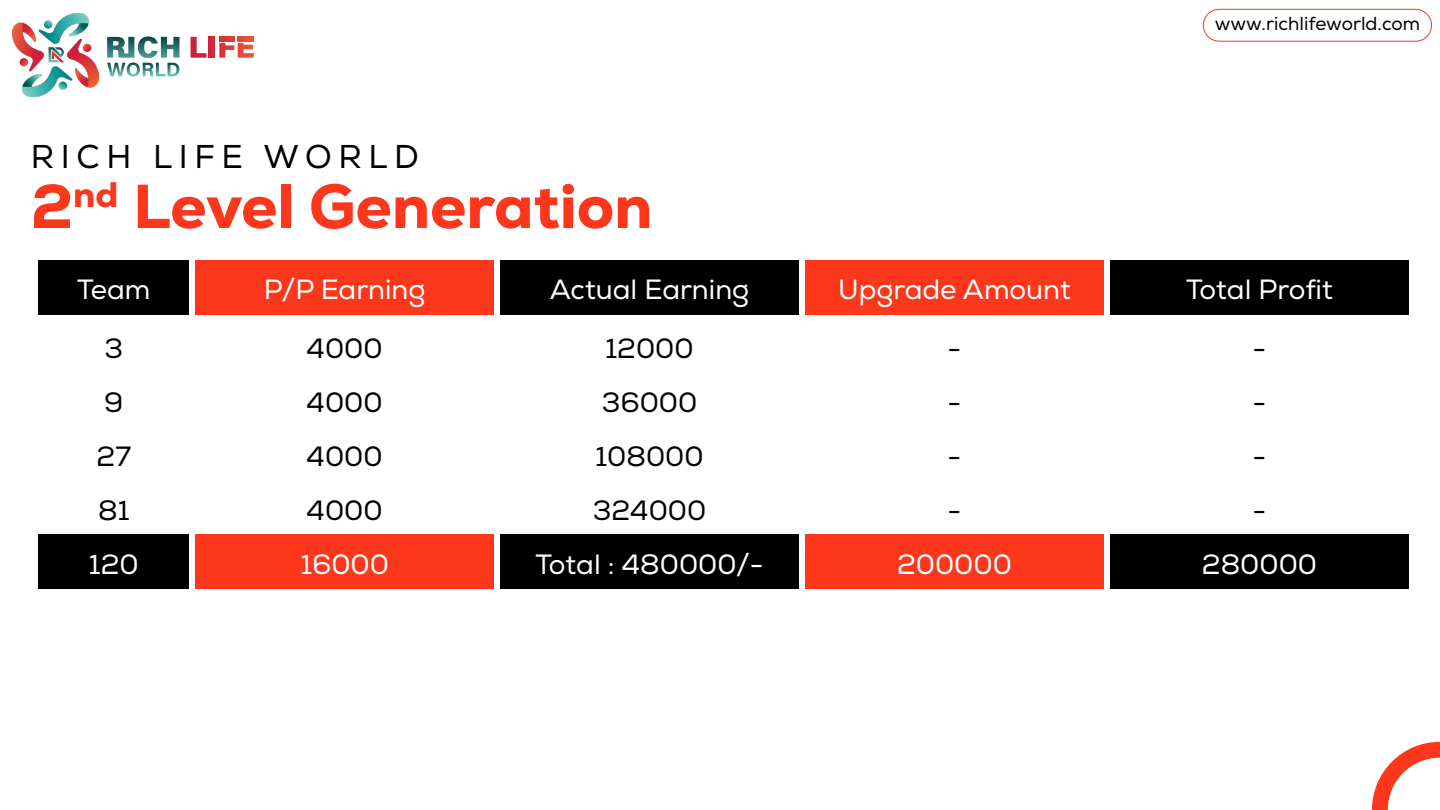
<style>
.page{position:relative;width:1440px;height:810px;background:#fff}
.page>*{position:absolute;margin:0;border:0;box-sizing:border-box;transform-origin:0 0}
.t1{font:800 61.9px "Nexa";color:#fc371b}
.t2{font:32.9px "Nexa";letter-spacing:.2em;color:#000}
.t3{font:27.8px "Nexa";color:#fff}
.t4{font:27.8px/54px "Nexa";color:#020202;text-align:justify}
.t5{font:18.8px "Nexa";color:#000}
</style>
<div class="page">
<svg style="left:1372px;top:742px;width:68px;height:68px"></svg>
<img style="left:12px;top:13px;width:86px;height:83px">
<svg style="left:107px;top:36px;width:73px;height:41px"></svg>
<svg style="left:191px;top:37px;width:15px;height:21px"></svg>
<div style="left:209px;top:37px;width:6px;height:21px;background:#d1253c"></div>
<hr style="left:219px;top:37px;width:16px;height:4px;background:#d93839">
<hr style="left:238px;top:37px;width:15px;height:4px;background:#e35035">
<svg style="left:219px;top:43px;width:35px;height:15px"></svg>
<svg style="left:49px;top:47px;width:15px;height:15px"></svg>
<div style="left:1203px;top:9px;width:229px;height:33px;border:1px solid #fc371b;border-radius:16px"></div>
<div style="left:39px;top:260px;width:150px;height:54px;background:#000"></div>
<div style="left:195px;top:260px;width:299px;height:54px;background:#fc371b"></div>
<div style="left:500px;top:260px;width:299px;height:54px;background:#000"></div>
<div style="left:805px;top:260px;width:299px;height:54px;background:#fc371b"></div>
<div style="left:1110px;top:260px;width:299px;height:54px;background:#000"></div>
<div style="left:39px;top:534px;width:150px;height:54px;background:#000"></div>
<div style="left:195px;top:534px;width:299px;height:54px;background:#fc371b"></div>
<div style="left:500px;top:534px;width:299px;height:54px;background:#000"></div>
<div style="left:805px;top:534px;width:299px;height:54px;background:#fc371b"></div>
<div style="left:1110px;top:534px;width:299px;height:54px;background:#000"></div>
<p class="t2" style="left:31px;top:137px;width:389px">RICH LIFE WORLD</p>
<h1 class="t1" style="left:31px;top:167px;width:623px">2<sup>nd</sup> Level Generation</h1>
<p class="t5" style="left:1215px;top:13px;width:207px">www.richlifeworld.com</p>
<p class="t3" style="left:77px;top:272px;width:75px">Team</p>
<p class="t4" style="left:97px;top:322px;width:36px;text-align:left">3<br>9<br>27<br>81</p>
<p class="t3" style="left:89px;top:548px;width:51px">120</p>
<p class="t3" style="left:264px;top:272px;width:163px">P/P Earning</p>
<p class="t3" style="left:550px;top:272px;width:201px">Actual Earning</p>
<p class="t3" style="left:838px;top:272px;width:234px">Upgrade Amount</p>
<p class="t3" style="left:1186px;top:272px;width:148px">Total Profit</p>
<p class="t4" style="left:307px;top:322px;width:77px">4000<br>4000<br>4000<br>4000</p>
<p class="t3" style="left:300px;top:548px;width:90px">16000</p>
<p class="t4" style="left:593px;top:322px;width:115px;text-align:center">12000<br>36000<br>108000<br>324000</p>
<p class="t3" style="left:536px;top:548px;width:230px">Total : 480000/-</p>
<p class="t4" style="left:948px;top:322px;width:15px">- - - -</p>
<p class="t3" style="left:897px;top:548px;width:116px">200000</p>
<p class="t4" style="left:1253px;top:322px;width:15px">- - - -</p>
<p class="t3" style="left:1202px;top:548px;width:117px">280000</p>
</div>
